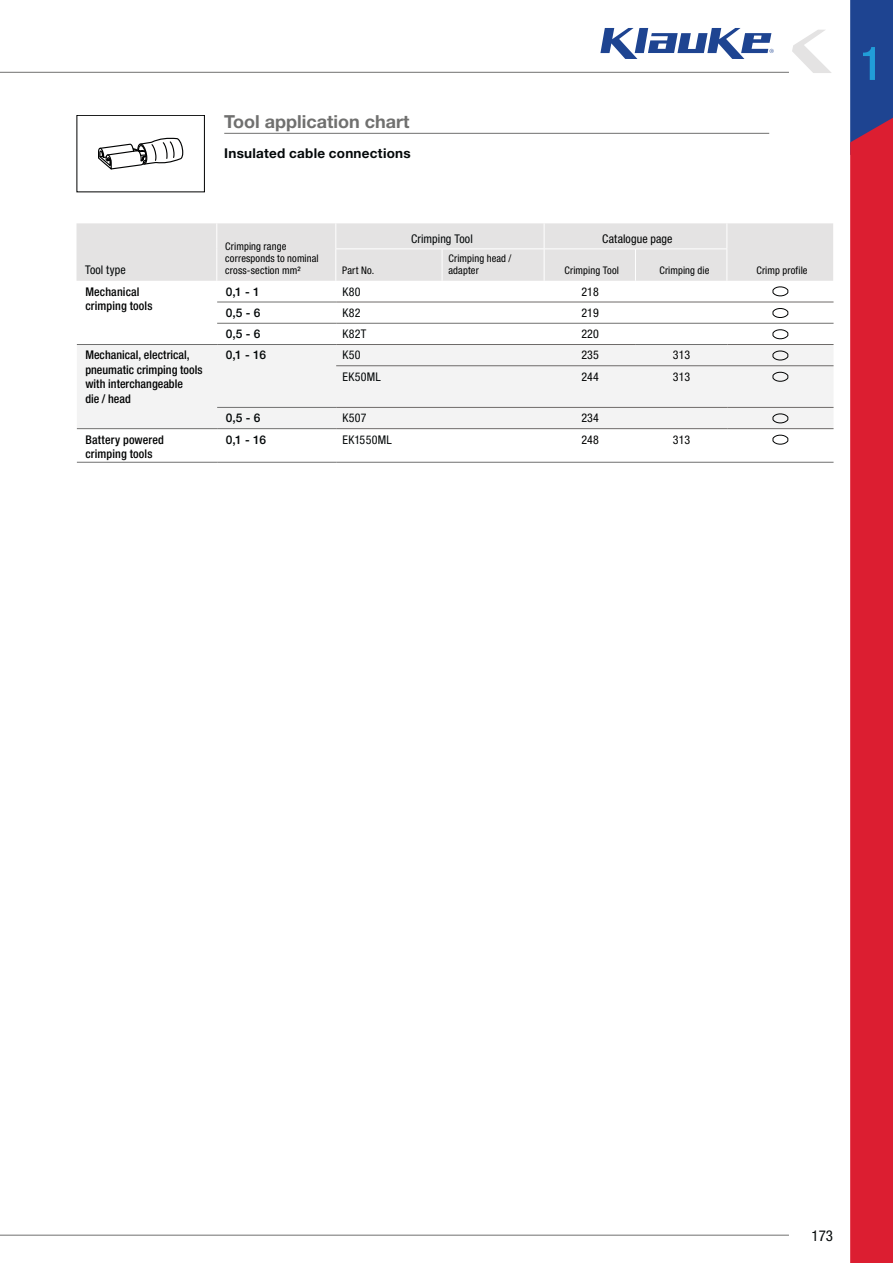
<style>
.page{position:relative;width:893px;height:1263px;background:#fff}
.page>*{position:absolute;margin:0;border:0;box-sizing:border-box;transform-origin:0 0}
.t1{font:700 18px "Helvetica Neue LT Pro";color:#70706f}
.t2{font:condensed 15px "Helvetica Neue LT Pro";color:#040809}
.t3{font:700 13.5px "Helvetica Neue LT Pro";letter-spacing:.02em;color:#040809}
.t4{font:500 condensed 12px/14.4px "Helvetica Neue LT Pro";letter-spacing:.005em;color:#010202}
.t5{font:condensed 12px "Helvetica Neue LT Pro";letter-spacing:.02em;color:#040809}
.t6{font:condensed 12px "Helvetica Neue LT Pro";color:#010202}
.t7{font:500 12px "Helvetica Neue LT Pro";color:#040809}
.t8{font:condensed 10.5px/12.5px "Helvetica Neue LT Pro";letter-spacing:.015em;color:#010202}
</style>
<div class="page">
<div style="left:77px;top:115px;width:128px;height:77px;border:1px solid #010202"></div>
<svg style="left:98px;top:138px;width:86px;height:32px"></svg>
<hr style="left:224px;top:133px;width:545px;height:1px;background:#70706f">
<div style="left:77px;top:345px;width:756px;height:83px;background:#f3f3f3"></div>
<hr style="left:217px;top:302px;width:119px;height:1px;background:#70706f">
<hr style="left:336px;top:302px;width:497px;height:1px;background:#6e6b69">
<hr style="left:77px;top:344px;width:140px;height:1px;background:#70706f">
<hr style="left:217px;top:323px;width:119px;height:1px;background:#70706f">
<hr style="left:336px;top:323px;width:497px;height:1px;background:#70706f">
<hr style="left:217px;top:344px;width:119px;height:1px;background:#70706f">
<hr style="left:636px;top:344px;width:91px;height:1px;background:#70706f">
<hr style="left:336px;top:344px;width:300px;height:1px;background:#6e6b69">
<hr style="left:727px;top:344px;width:106px;height:1px;background:#6e6b69">
<hr style="left:336px;top:365px;width:497px;height:1px;background:#6e6b69">
<hr style="left:727px;top:407px;width:106px;height:1px;background:#6e6b69">
<hr style="left:727px;top:428px;width:106px;height:1px;background:#6e6b69">
<hr style="left:77px;top:428px;width:140px;height:1px;background:#70706f">
<hr style="left:77px;top:462px;width:140px;height:1px;background:#70706f">
<hr style="left:217px;top:407px;width:119px;height:1px;background:#70706f">
<hr style="left:217px;top:428px;width:119px;height:1px;background:#70706f">
<hr style="left:217px;top:462px;width:119px;height:1px;background:#70706f">
<hr style="left:336px;top:462px;width:497px;height:1px;background:#70706f">
<hr style="left:336px;top:407px;width:391px;height:1px;background:#6e6b69">
<hr style="left:336px;top:428px;width:391px;height:1px;background:#6e6b69">
<svg style="left:77px;top:223px;width:756px;height:74px"></svg>
<svg style="left:772px;top:308px;width:17px;height:10px"></svg>
<svg style="left:772px;top:329px;width:17px;height:11px"></svg>
<svg style="left:772px;top:350px;width:17px;height:11px"></svg>
<svg style="left:772px;top:371px;width:17px;height:11px"></svg>
<svg style="left:772px;top:413px;width:17px;height:11px"></svg>
<svg style="left:772px;top:434px;width:17px;height:11px"></svg>
<svg style="left:792px;top:30px;width:39px;height:43px"></svg>
<hr style="left:0;top:72px;width:789px;height:1px;background:#70706f">
<hr style="left:0;top:1235px;width:789px;height:1px;background:#70706f">
<svg style="left:600px;top:28px;width:174px;height:31px"></svg>
<div style="left:850px;top:0;width:43px;height:111px;background:#1e4491"></div>
<div style="left:850px;top:111px;width:43px;height:1152px;background:#dc1e31"></div>
<p class="t5" style="left:85px;top:266px;width:42px">Tool type</p>
<h1 class="t1" style="left:224px;top:111px;width:187px">Tool application chart</h1>
<p class="t3" style="left:224px;top:146px;width:188px">Insulated cable connections</p>
<p class="t8" style="left:225px;top:240px;width:95px">Crimping range corresponds to nominal cross-section mm²</p>
<p class="t5" style="left:411px;top:234px;width:63px">Crimping Tool</p>
<p class="t6" style="left:602px;top:234px;width:72px">Catalogue page</p>
<p class="t8" style="left:448px;top:253px;width:65px">Crimping head / adapter</p>
<p class="t8" style="left:342px;top:265px;width:34px">Part No.</p>
<p class="t8" style="left:756px;top:265px;width:53px">Crimp profile</p>
<p class="t8" style="left:564px;top:265px;width:56px">Crimping Tool</p>
<p class="t8" style="left:659px;top:265px;width:52px">Crimping die</p>
<p class="t4" style="left:85px;top:285px;width:69px">Mechanical crimping tools</p>
<p class="t7" style="left:226px;top:285px;width:36px">0,1 - 1</p>
<p class="t5" style="left:343px;top:287px;width:20px">K80</p>
<p class="t6" style="left:581px;top:287px;width:19px">218</p>
<p class="t7" style="left:226px;top:306px;width:36px">0,5 - 6</p>
<p class="t5" style="left:343px;top:308px;width:19px">K82</p>
<p class="t6" style="left:581px;top:308px;width:19px">219</p>
<p class="t7" style="left:226px;top:327px;width:36px">0,5 - 6</p>
<p class="t5" style="left:343px;top:330px;width:25px">K82T</p>
<p class="t6" style="left:581px;top:330px;width:19px">220</p>
<p class="t4" style="left:85px;top:349px;width:119px">Mechanical, electrical, pneumatic crimping tools with interchangeable<br>die / head</p>
<p class="t7" style="left:226px;top:348px;width:42px">0,1 - 16</p>
<p class="t5" style="left:343px;top:351px;width:20px">K50</p>
<p class="t6" style="left:581px;top:351px;width:19px">235</p>
<p class="t6" style="left:673px;top:351px;width:19px">313</p>
<p class="t5" style="left:343px;top:372px;width:40px">EK50ML</p>
<p class="t6" style="left:581px;top:372px;width:19px">244</p>
<p class="t6" style="left:673px;top:372px;width:19px">313</p>
<p class="t7" style="left:226px;top:411px;width:36px">0,5 - 6</p>
<p class="t5" style="left:343px;top:414px;width:25px">K507</p>
<p class="t6" style="left:581px;top:414px;width:19px">234</p>
<p class="t4" style="left:85px;top:433px;width:80px">Battery powered crimping tools</p>
<p class="t7" style="left:226px;top:432px;width:42px">0,1 - 16</p>
<p class="t5" style="left:343px;top:435px;width:51px">EK1550ML</p>
<p class="t6" style="left:581px;top:435px;width:19px">248</p>
<p class="t6" style="left:673px;top:435px;width:19px">313</p>
<p class="t2" style="left:811px;top:1230px;width:23px">173</p>
</div>
